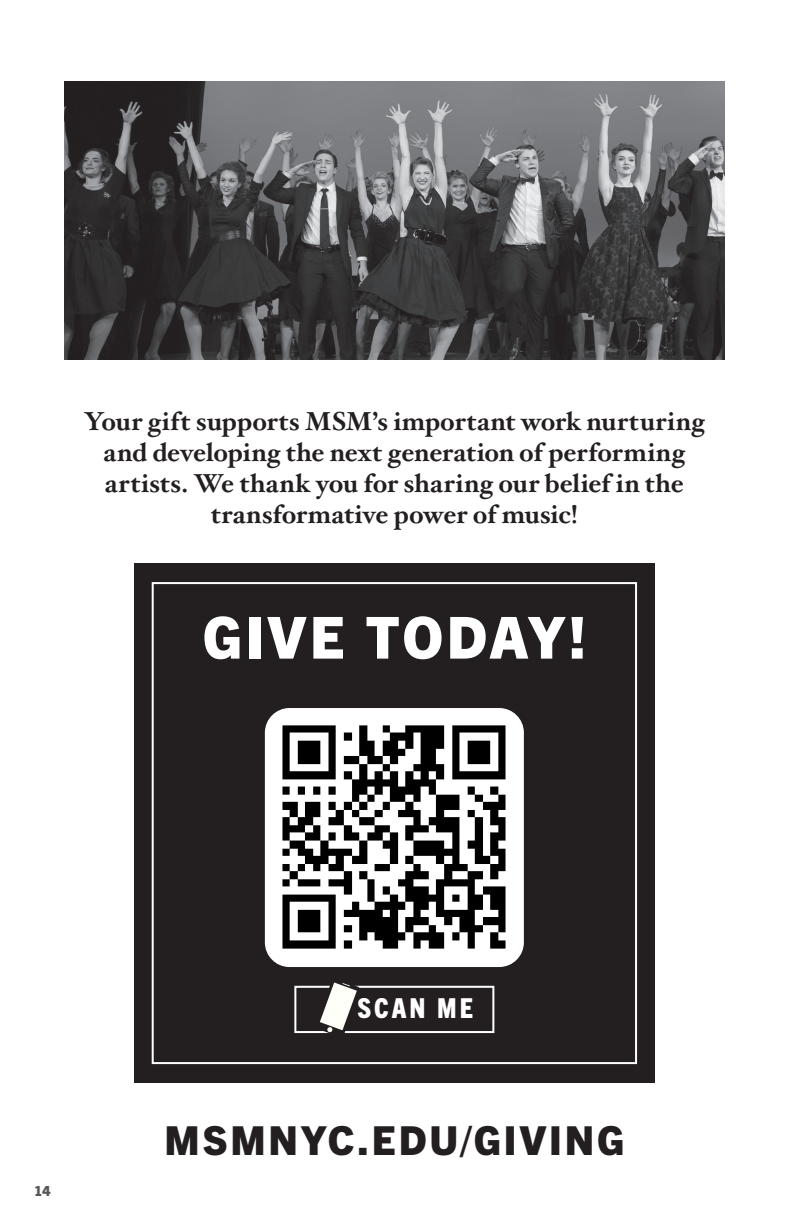
<style>
.page{position:relative;width:792px;height:1224px;background:#fff}
.page>*{position:absolute;margin:0;border:0;box-sizing:border-box;transform-origin:0 0}
.t1{font:800 58px "Trade Gothic Next LT Pro";letter-spacing:.055em;color:#fff}
.t2{font:800 40px "Trade Gothic Next LT Pro";letter-spacing:.07em;color:#231f20}
.t3{font:800 condensed 27.6px "Trade Gothic Next LT Pro";letter-spacing:.11em;color:#fff}
.t4{font:700 26px/31.2px "Hoefler Txt";color:#231f20;text-align:center}
.t5{font:800 14px "Trade Gothic Next LT Pro";color:#57585a}
</style>
<div class="page">
<div style="left:134px;top:563px;width:521px;height:520px;background:#231f20"></div>
<img style="left:64px;top:81px;width:661px;height:278px">
<img style="left:265px;top:708px;width:259px;height:259px">
<div style="left:294px;top:986px;width:200px;height:47px;border:2px solid #fff"></div>
<svg style="left:315px;top:982px;width:45px;height:51px"></svg>
<div style="left:152px;top:582px;width:485px;height:482px;border:2px solid #fff"></div>
<p class="t4" style="left:84px;top:404px;width:623px">Your gift supports MSM’s important work nurturing and developing the next generation of performing</p>
<p class="t4" style="left:105px;top:466px;width:580px">artists. We thank you for sharing our belief in the transformative power of music!</p>
<p class="t1" style="left:203px;top:597px;width:385px">GIVE TODAY!</p>
<p class="t5" style="left:34px;top:1182px;width:18px">14</p>
<p class="t3" style="left:357px;top:990px;width:117px">SCAN ME</p>
<p class="t2" style="left:165px;top:1113px;width:461px">MSMNYC.EDU/GIVING</p>
</div>
